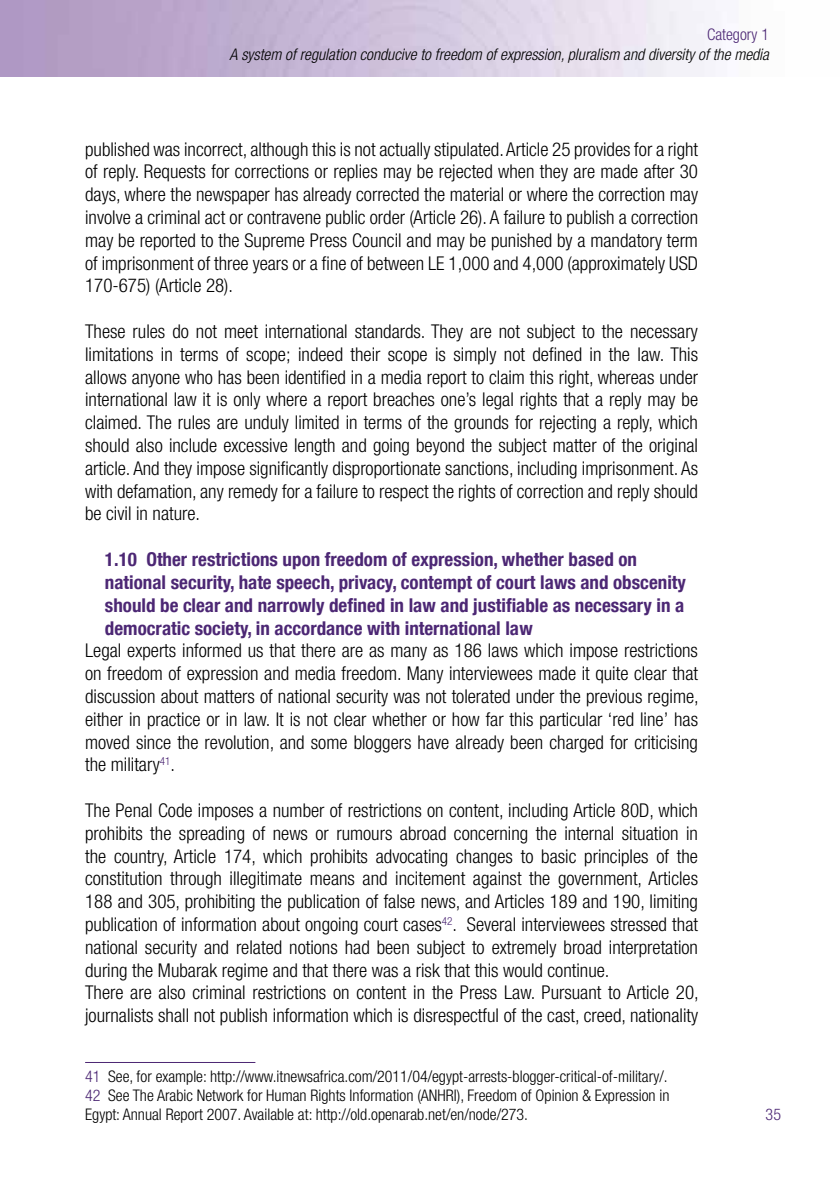
<style>
.page{position:relative;width:840px;height:1191px;background:#fff}
.page>*{position:absolute;margin:0;border:0;box-sizing:border-box;transform-origin:0 0}
.t1{font:300 condensed 19px/22.8px "Helvetica Neue LT Com";color:#000;text-align:justify}
.t2{font:700 condensed 19px/22.8px "Helvetica Neue LT Com";color:#4c2774}
.t3{font:300 condensed 16px/19.2px "Helvetica Neue LT Com";color:#000}
.t4{font:italic 300 condensed 16px "Helvetica Neue LT Com";color:#000}
.t5{font:300 condensed 16px "Helvetica Neue LT Com";color:#4c2774}
.s1{color:#4c2774}
</style>
<div class="page">
<hr style="left:85px;top:1062px;width:170px;height:1px;background:#4c2774">
<p class="t5" style="left:706px;top:25px;width:63px">Category 1</p>
<p class="t4" style="left:229px;top:45px;width:540px">A system of regulation conducive to freedom of expression, pluralism and diversity of the media</p>
<p class="t1" style="left:85px;top:137px;width:614px">published was incorrect, although this is not actually stipulated. Article 25 provides for a right of reply. Requests for corrections or replies may be rejected when they are made after 30 days, where the newspaper has already corrected the material or where the correction may involve a criminal act or contravene public order (Article 26). A failure to publish a correction may be reported to the Supreme Press Council and may be punished by a mandatory term of imprisonment of three years or a fine of between LE 1,000 and 4,000 (approximately USD 170-675) (Article 28).</p>
<p class="t1" style="left:85px;top:320px;width:614px">These rules do not meet international standards. They are not subject to the necessary limitations in terms of scope; indeed their scope is simply not defined in the law. This allows anyone who has been identified in a media report to claim this right, whereas under international law it is only where a report breaches one’s legal rights that a reply may be claimed. The rules are unduly limited in terms of the grounds for rejecting a reply, which should also include excessive length and going beyond the subject matter of the original article. And they impose significantly disproportionate sanctions, including imprisonment. As with defamation, any remedy for a failure to respect the rights of correction and reply should be civil in nature.</p>
<p class="t2" style="left:105px;top:548px;width:582px">1.10 Other restrictions upon freedom of expression, whether based on national security, hate speech, privacy, contempt of court laws and obscenity should be clear and narrowly defined in law and justifiable as necessary in a democratic society, in accordance with international law</p>
<p class="t1" style="left:85px;top:639px;width:614px">Legal experts informed us that there are as many as 186 laws which impose restrictions on freedom of expression and media freedom. Many interviewees made it quite clear that discussion about matters of national security was not tolerated under the previous regime, either in practice or in law. It is not clear whether or how far this particular ‘red line’ has moved since the revolution, and some bloggers have already been charged for criticising the military<sup>41</sup>.</p>
<p class="t1" style="left:85px;top:799px;width:614px;text-align:left">The Penal Code imposes a number of restrictions on content, including Article 80D, which prohibits the spreading of news or rumours abroad concerning the internal situation in the country, Article 174, which prohibits advocating changes to basic principles of the constitution through illegitimate means and incitement against the government, Articles 188 and 305, prohibiting the publication of false news, and Articles 189 and 190, limiting publication of information about ongoing court cases<sup>42</sup>. Several interviewees stressed that national security and related notions had been subject to extremely broad interpretation during the Mubarak regime and that there was a risk that this would continue.<br>There are also criminal restrictions on content in the Press Law. Pursuant to Article 20, journalists shall not publish information which is disrespectful of the cast, creed, nationality</p>
<p class="t3" style="left:85px;top:1066px;width:585px"><span class="s1">41</span> See, for example: http://www.itnewsafrica.com/2011/04/egypt-arrests-blogger-critical-of-military/.<br><span class="s1">42</span> See The Arabic Network for Human Rights Information (ANHRI), Freedom of Opinion &amp; Expression in<br>Egypt: Annual Report 2007. Available at: http://old.openarab.net/en/node/273.</p>
<p class="t5" style="left:765px;top:1105px;width:17px">35</p>
</div>
